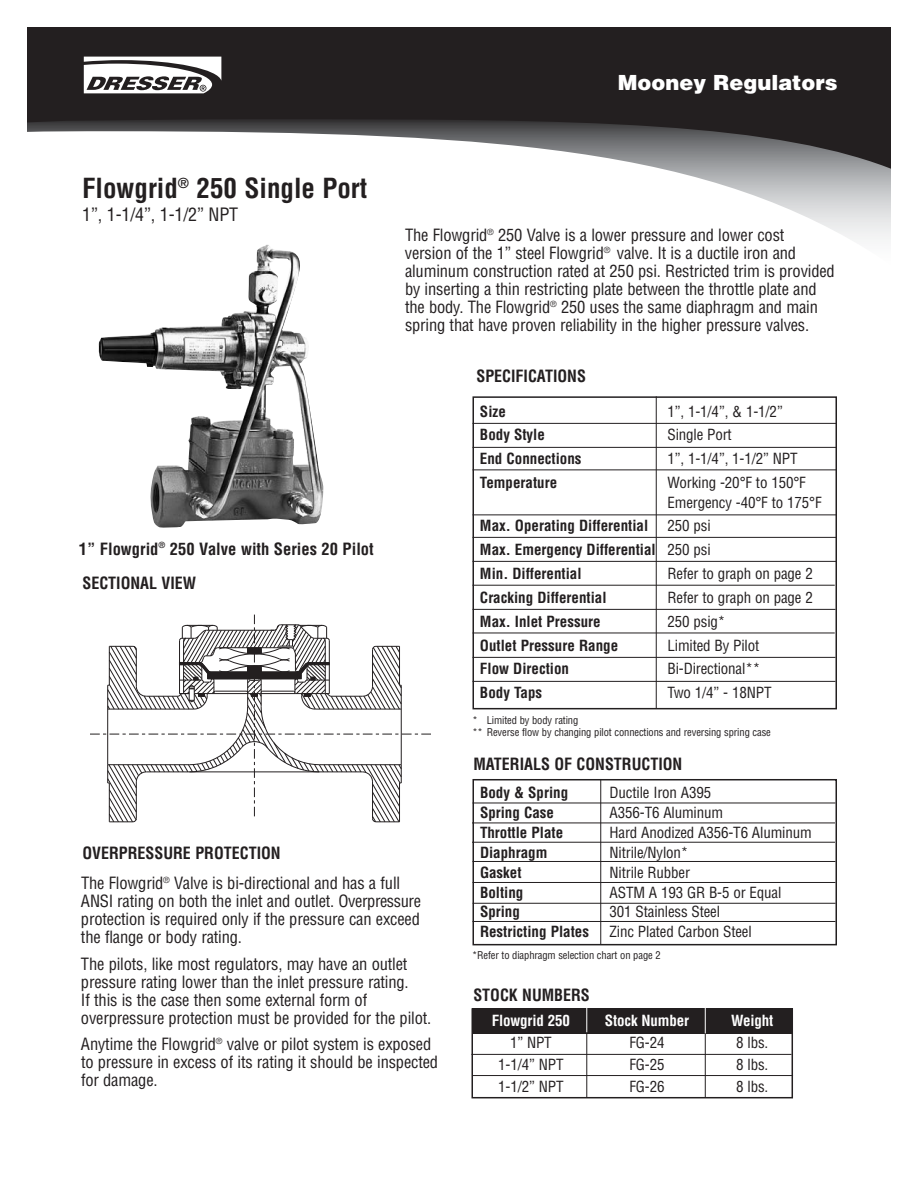
<style>
.page{position:relative;width:918px;height:1188px;background:#fff}
.page>*{position:absolute;margin:0;border:0;box-sizing:border-box;transform-origin:0 0}
.t1{font:700 condensed 27px "Helvetica";color:#231f20}
.t2{font:900 20.85px "Helvetica";color:#fff}
.t3{font:condensed 18px "Helvetica";color:#231f20}
.t4{font:condensed 16.5px/18px "Helvetica";letter-spacing:-.01em;color:#231f20}
.t5{font:700 condensed 16.5px/34px "Helvetica";color:#231f20}
.t6{font:condensed 15px/19.5px "Helvetica";letter-spacing:-.01em;color:#231f20}
.t7{font:700 condensed 15px/23.9px "Helvetica";color:#231f20;text-align:justify}
.t8{font:700 condensed 15px "Helvetica";letter-spacing:-.01em;color:#fff}
.t9{font:condensed 10.5px/12px "Helvetica";letter-spacing:-.01em;color:#231f20}
.s1{font-weight:400}
</style>
<div class="page">
<svg style="left:676px;top:172px;width:215px;height:68px"></svg>
<svg style="left:27px;top:27px;width:864px;height:145px;fill:#231f20"></svg>
<svg style="left:84px;top:57px;width:137px;height:36px"></svg>
<div style="left:472px;top:1009px;width:321px;height:25px;background:#231f20"></div>
<div style="left:472px;top:779px;width:365px;height:166px;border:2px solid #231f20"></div>
<hr style="left:472px;top:803px;width:363px;height:1px;background:#231f20">
<hr style="left:472px;top:861px;width:363px;height:1px;background:#231f20">
<hr style="left:472px;top:882px;width:363px;height:1px;background:#231f20">
<hr style="left:472px;top:921px;width:363px;height:1px;background:#231f20">
<hr style="left:600px;top:779px;width:1px;height:165px;background:#231f20">
<div style="left:472px;top:1008px;width:321px;height:90px;border:2px solid #231f20"></div>
<hr style="left:586px;top:1012px;width:1px;height:86px;background:#231f20">
<hr style="left:705px;top:1011px;width:1px;height:86px;background:#231f20">
<svg style="left:586px;top:1008px;width:1px;height:24px"></svg>
<svg style="left:705px;top:1008px;width:1px;height:25px"></svg>
<hr style="left:471px;top:1054px;width:321px;height:1px;background:#231f20">
<svg style="left:90px;top:615px;width:341px;height:208px"></svg>
<img style="left:98px;top:244px;width:226px;height:284px">
<hr style="left:473px;top:903px;width:363px;height:1px;background:#231f20">
<hr style="left:472px;top:1075px;width:321px;height:1px;background:#231f20">
<div style="left:472px;top:396px;width:365px;height:313px;border:2px solid #231f20"></div>
<hr style="left:472px;top:561px;width:364px;height:1px;background:#231f20">
<hr style="left:472px;top:609px;width:363px;height:1px;background:#231f20">
<hr style="left:472px;top:657px;width:363px;height:1px;background:#231f20">
<hr style="left:472px;top:681px;width:363px;height:1px;background:#231f20">
<hr style="left:472px;top:633px;width:363px;height:1px;background:#231f20">
<hr style="left:472px;top:585px;width:363px;height:1px;background:#231f20">
<hr style="left:472px;top:423px;width:364px;height:1px;background:#231f20">
<hr style="left:472px;top:447px;width:364px;height:1px;background:#231f20">
<hr style="left:472px;top:470px;width:364px;height:1px;background:#231f20">
<hr style="left:472px;top:514px;width:364px;height:1px;background:#231f20">
<hr style="left:472px;top:537px;width:364px;height:1px;background:#231f20">
<hr style="left:656px;top:396px;width:1px;height:312px;background:#231f20">
<hr style="left:472px;top:842px;width:363px;height:1px;background:#231f20">
<hr style="left:472px;top:823px;width:363px;height:1px;background:#231f20">
<p class="t2" style="left:618px;top:75px;width:221px">Mooney Regulators</p>
<h1 class="t1" style="left:82px;top:178px;width:287px">Flowgrid<sup>®</sup> 250 Single Port</h1>
<p class="t3" style="left:82px;top:208px;width:158px">1”, 1-1/4”, 1-1/2” NPT</p>
<p class="t5" style="left:79px;top:533px;width:296px">1” Flowgrid<sup>®</sup> 250 Valve with Series 20 Pilot<br>SECTIONAL VIEW</p>
<p class="t4" style="left:405px;top:227px;width:431px">The Flowgrid<sup>®</sup> 250 Valve is a lower pressure and lower cost version of the 1” steel Flowgrid<sup>®</sup> valve. It is a ductile iron and aluminum construction rated at 250 psi. Restricted trim is provided by inserting a thin restricting plate between the throttle plate and the body. The Flowgrid<sup>®</sup> 250 uses the same diaphragm and main spring that have proven reliability in the higher pressure valves.</p>
<p class="t5" style="left:476px;top:360px;width:111px">SPECIFICATIONS</p>
<p class="t7" style="left:480px;top:400px;width:27px">Size</p>
<p class="t6" style="left:667px;top:403px;width:117px">1”, 1-1/4”, &amp; 1-1/2”</p>
<p class="t7" style="left:480px;top:424px;width:66px">Body Style</p>
<p class="t6" style="left:667px;top:426px;width:66px">Single Port</p>
<p class="t7" style="left:480px;top:448px;width:103px">End Connections</p>
<p class="t6" style="left:667px;top:450px;width:132px">1”, 1-1/4”, 1-1/2” NPT</p>
<p class="t7" style="left:480px;top:472px;width:79px">Temperature</p>
<p class="t6" style="left:667px;top:474px;width:156px">Working -20°F to 150°F<br>Emergency -40°F to 175°F</p>
<p class="t7" style="left:480px;top:515px;width:170px">Max. Operating Differential</p>
<p class="t7" style="left:480px;top:515px;width:232px;text-indent:188px"><span class="s1">250 psi </span>Max. Emergency Differential <span class="s1">250 psi </span>Min. Differential</p>
<p class="t6" style="left:667px;top:565px;width:147px">Refer to graph on page 2</p>
<p class="t7" style="left:480px;top:587px;width:128px">Cracking Differential</p>
<p class="t6" style="left:667px;top:589px;width:147px">Refer to graph on page 2</p>
<p class="t7" style="left:480px;top:611px;width:122px">Max. Inlet Pressure</p>
<p class="t6" style="left:667px;top:613px;width:59px">250 psig*</p>
<p class="t7" style="left:480px;top:634px;width:140px">Outlet Pressure Range</p>
<p class="t6" style="left:667px;top:637px;width:93px">Limited By Pilot</p>
<p class="t7" style="left:480px;top:658px;width:91px">Flow Direction</p>
<p class="t6" style="left:667px;top:660px;width:94px">Bi-Directional**</p>
<p class="t7" style="left:480px;top:682px;width:64px">Body Taps</p>
<p class="t6" style="left:667px;top:684px;width:106px">Two 1/4” - 18NPT</p>
<p class="t9" style="left:472px;top:715px;width:300px">* Limited by body rating<br>** Reverse flow by changing pilot connections and reversing spring case</p>
<p class="t5" style="left:474px;top:748px;width:210px">MATERIALS OF CONSTRUCTION</p>
<p class="t5" style="left:82px;top:837px;width:200px">OVERPRESSURE PROTECTION</p>
<p class="t4" style="left:81px;top:876px;width:342px">The Flowgrid<sup>®</sup> Valve is bi-directional and has a full ANSI rating on both the inlet and outlet. Overpressure protection is required only if the pressure can exceed the flange or body rating.</p>
<p class="t4" style="left:81px;top:956px;width:352px">The pilots, like most regulators, may have an outlet pressure rating lower than the inlet pressure rating.<br>If this is the case then some external form of overpressure protection must be provided for the pilot.</p>
<p class="t4" style="left:81px;top:1036px;width:359px">Anytime the Flowgrid<sup>®</sup> valve or pilot system is exposed to pressure in excess of its rating it should be inspected for damage.</p>
<p class="t7" style="left:480px;top:782px;width:90px">Body &amp; Spring</p>
<p class="t6" style="left:610px;top:784px;width:103px">Ductile Iron A395</p>
<p class="t7" style="left:480px;top:802px;width:76px">Spring Case</p>
<p class="t6" style="left:610px;top:804px;width:115px">A356-T6 Aluminum</p>
<p class="t7" style="left:480px;top:822px;width:85px">Throttle Plate</p>
<p class="t6" style="left:610px;top:824px;width:204px">Hard Anodized A356-T6 Aluminum</p>
<p class="t7" style="left:480px;top:841px;width:69px">Diaphragm</p>
<p class="t6" style="left:610px;top:844px;width:80px">Nitrile/Nylon*</p>
<p class="t7" style="left:480px;top:861px;width:43px">Gasket</p>
<p class="t6" style="left:610px;top:864px;width:82px">Nitrile Rubber</p>
<p class="t7" style="left:480px;top:881px;width:45px">Bolting</p>
<p class="t6" style="left:610px;top:884px;width:173px">ASTM A 193 GR B-5 or Equal</p>
<p class="t7" style="left:480px;top:901px;width:41px">Spring</p>
<p class="t6" style="left:610px;top:904px;width:112px">301 Stainless Steel</p>
<p class="t7" style="left:480px;top:921px;width:111px">Restricting Plates</p>
<p class="t6" style="left:610px;top:923px;width:144px">Zinc Plated Carbon Steel</p>
<p class="t9" style="left:472px;top:950px;width:190px">*Refer to diaphragm selection chart on page 2</p>
<p class="t5" style="left:473px;top:979px;width:118px">STOCK NUMBERS</p>
<p class="t8" style="left:492px;top:1015px;width:80px">Flowgrid 250</p>
<p class="t8" style="left:605px;top:1015px;width:86px">Stock Number</p>
<p class="t8" style="left:731px;top:1015px;width:44px">Weight</p>
<p class="t6" style="left:510px;top:1034px;width:43px">1” NPT</p>
<p class="t6" style="left:629px;top:1034px;width:37px">FG-24</p>
<p class="t6" style="left:736px;top:1034px;width:34px">8 lbs.</p>
<p class="t6" style="left:498px;top:1056px;width:67px">1-1/4” NPT</p>
<p class="t6" style="left:629px;top:1056px;width:37px">FG-25</p>
<p class="t6" style="left:736px;top:1056px;width:34px">8 lbs.</p>
<p class="t6" style="left:498px;top:1078px;width:67px">1-1/2” NPT</p>
<p class="t6" style="left:629px;top:1078px;width:37px">FG-26</p>
<p class="t6" style="left:736px;top:1078px;width:34px">8 lbs.</p>
</div>
